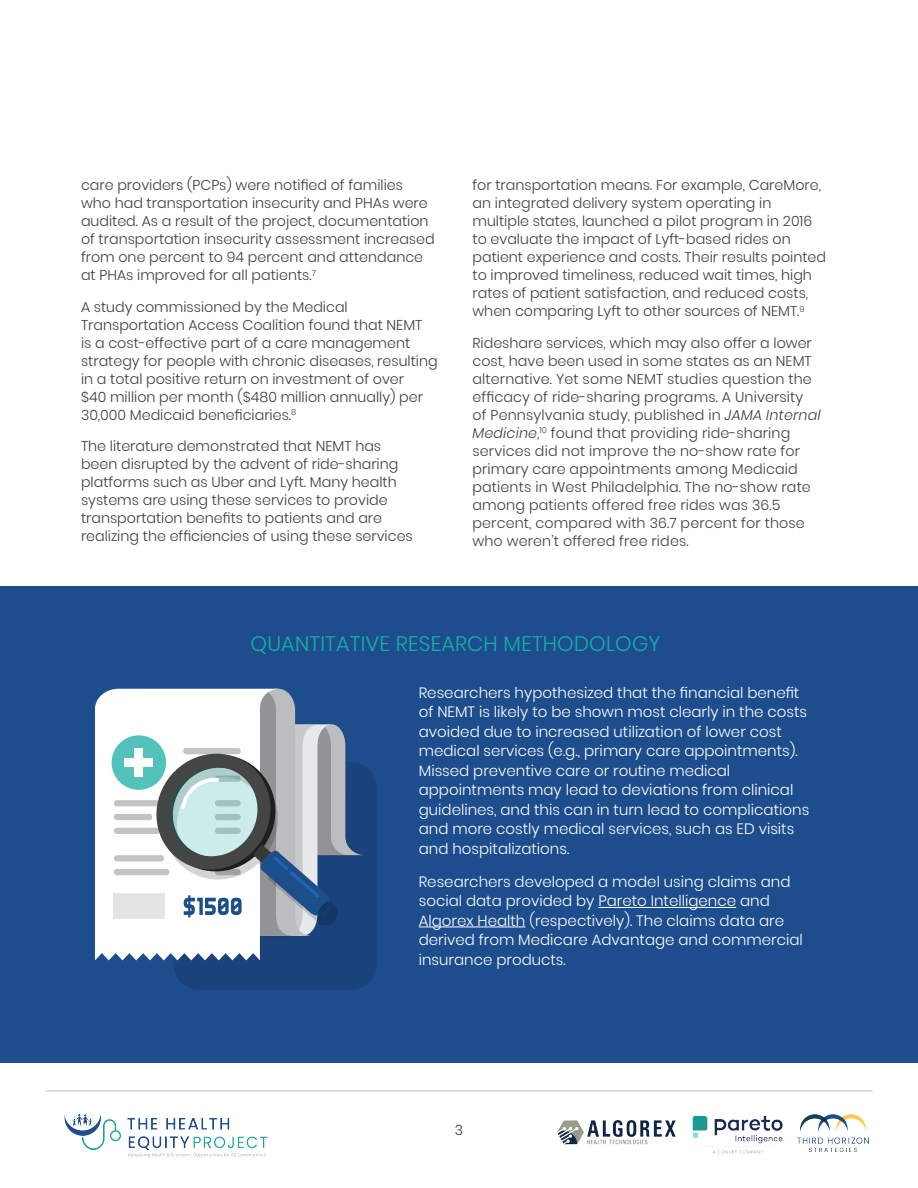
<style>
.page{position:relative;width:918px;height:1188px;background:#fff}
.page>*{position:absolute;margin:0;border:0;box-sizing:border-box;transform-origin:0 0}
.t1{font:300 21px "Poppins";letter-spacing:.01em;color:#13b0a7}
.t2{font:300 15px/19.5px "Poppins";color:#fff}
.t3{font:300 14.25px/18px "Poppins";color:#3e3e3f}
.s1{font-style:italic}
</style>
<div class="page">
<hr style="left:45px;top:1091px;width:828px;height:1px;background:#bfc0c1">
<img style="left:64px;top:1114px;width:204px;height:44px">
<img style="left:558px;top:1120px;width:118px;height:25px">
<img style="left:692px;top:1115px;width:91px;height:39px">
<img style="left:798px;top:1115px;width:70px;height:36px">
<div style="left:0;top:586px;width:918px;height:477px;background:#1d4d8c"></div>
<hr style="left:598px;top:907px;width:138px;height:1px;background:#fff">
<hr style="left:419px;top:927px;width:106px;height:1px;background:#fff">
<div style="left:174px;top:762px;width:203px;height:228px;background:#19437a;border-radius:26px"></div>
<svg style="left:95px;top:689px;width:165px;height:271px;background:#f1f4f7"></svg>
<div style="left:114px;top:800px;width:59px;height:6px;background:#c3c3c3;border-radius:3px"></div>
<div style="left:114px;top:814px;width:38px;height:6px;background:#c3c3c3;border-radius:3px"></div>
<div style="left:114px;top:828px;width:46px;height:6px;background:#c3c3c3;border-radius:3px"></div>
<div style="left:114px;top:855px;width:50px;height:6px;background:#c3c3c3;border-radius:3px"></div>
<div style="left:114px;top:869px;width:55px;height:6px;background:#c3c3c3;border-radius:3px"></div>
<div style="left:114px;top:893px;width:51px;height:26px;background:#e3e4e4"></div>
<div style="left:112px;top:735px;width:54px;height:55px;background:#53c2bb;border-radius:50%"></div>
<div style="left:125px;top:758px;width:28px;height:9px;background:#fff"></div>
<svg style="left:130px;top:689px;width:233px;height:247px"></svg>
<p class="t3" style="left:81px;top:177px;width:355px">care providers (PCPs) were notified of families who had transportation insecurity and PHAs were audited. As a result of the project, documentation of transportation insecurity assessment increased from one percent to 94 percent and attendance at PHAs improved for all patients.<sup>7</sup></p>
<p class="t3" style="left:81px;top:298px;width:358px">A study commissioned by the Medical Transportation Access Coalition found that NEMT<br>is a cost-effective part of a care management strategy for people with chronic diseases, resulting in a total positive return on investment of over<br>$40 million per month ($480 million annually) per 30,000 Medicaid beneficiaries.<sup>8</sup></p>
<p class="t3" style="left:81px;top:438px;width:333px">The literature demonstrated that NEMT has been disrupted by the advent of ride-sharing platforms such as Uber and Lyft. Many health systems are using these services to provide transportation benefits to patients and are realizing the efficiencies of using these services</p>
<p class="t3" style="left:473px;top:177px;width:355px">for transportation means. For example, CareMore, an integrated delivery system operating in multiple states, launched a pilot program in 2016 to evaluate the impact of Lyft-based rides on patient experience and costs. Their results pointed to improved timeliness, reduced wait times, high rates of patient satisfaction, and reduced costs, when comparing Lyft to other sources of NEMT.<sup>9</sup></p>
<p class="t3" style="left:473px;top:334px;width:350px">Rideshare services, which may also offer a lower cost, have been used in some states as an NEMT alternative. Yet some NEMT studies question the efficacy of ride-sharing programs. A University of Pennsylvania study, published in <span class="s1">JAMA Internal Medicine</span>,<sup>10</sup> found that providing ride-sharing services did not improve the no-show rate for primary care appointments among Medicaid patients in West Philadelphia. The no-show rate among patients offered free rides was 36.5 percent, compared with 36.7 percent for those who weren’t offered free rides.</p>
<h1 class="t1" style="left:251px;top:632px;width:412px">QUANTITATIVE RESEARCH METHODOLOGY</h1>
<p class="t2" style="left:419px;top:683px;width:392px">Researchers hypothesized that the financial benefit of NEMT is likely to be shown most clearly in the costs avoided due to increased utilization of lower cost medical services (e.g., primary care appointments).<br>Missed preventive care or routine medical appointments may lead to deviations from clinical guidelines, and this can in turn lead to complications and more costly medical services, such as ED visits and hospitalizations.</p>
<p class="t2" style="left:419px;top:872px;width:386px">Researchers developed a model using claims and social data provided by Pareto Intelligence and Algorex Health (respectively). The claims data are derived from Medicare Advantage and commercial insurance products.</p>
<p class="t3" style="left:455px;top:1122px;width:10px">3</p>
</div>
